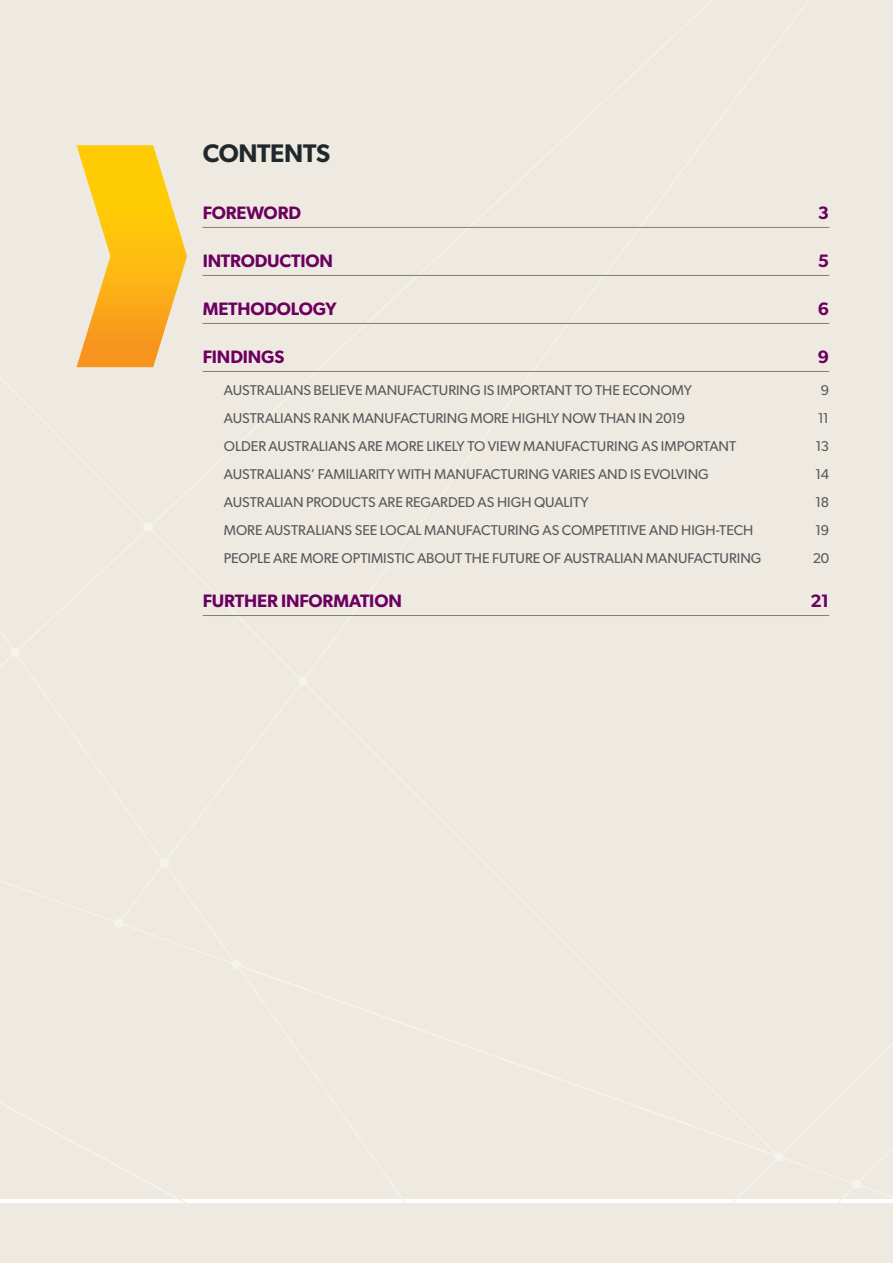
<style>
.page{position:relative;width:893px;height:1263px;background:#fff}
.page>*{position:absolute;margin:0;border:0;box-sizing:border-box;transform-origin:0 0}
.t1{font:600 25.5px "Gibson";letter-spacing:-.015em;color:#20282b}
.t2{font:600 18px "Gibson";letter-spacing:-.01em;color:#6c0060}
.t3{font:14.25px "Gibson";color:#58595b}
</style>
<div class="page">
<div style="left:1px;top:824px;width:780px;height:379px;background:#eeeae1"></div>
<div style="left:160px;top:858px;width:9px;height:9px;background:#f5f3ec;border-radius:50%"></div>
<div style="left:232px;top:960px;width:9px;height:9px;background:#f5f3ec;border-radius:50%"></div>
<div style="left:115px;top:919px;width:9px;height:9px;background:#f5f3ec;border-radius:50%"></div>
<div style="left:117px;top:864px;width:49px;height:61px;background:#eeeae1"></div>
<div style="left:414px;top:934px;width:479px;height:269px;background:#eeeae1"></div>
<div style="left:1px;top:824px;width:165px;height:40px;background:#eeeae1"></div>
<div style="left:1px;top:0;width:892px;height:824px;background:#eeeae1"></div>
<div style="left:143px;top:522px;width:10px;height:10px;background:#f5f3ec;border-radius:50%"></div>
<div style="left:11px;top:648px;width:9px;height:9px;background:#f5f3ec;border-radius:50%"></div>
<div style="left:777px;top:980px;width:116px;height:223px;background:#eeeae1"></div>
<div style="left:852px;top:1180px;width:9px;height:9px;background:#f5f3ec;border-radius:50%"></div>
<div style="left:235px;top:963px;width:308px;height:240px;background:#eeeae1"></div>
<div style="left:0;top:1203px;width:893px;height:60px;background:#eeeae1"></div>
<svg style="left:77px;top:145px;width:110px;height:222px;background:#f8c64f"></svg>
<hr style="left:203px;top:227px;width:626px;height:1px;background:#807d75">
<hr style="left:203px;top:275px;width:626px;height:1px;background:#807d75">
<hr style="left:203px;top:323px;width:626px;height:1px;background:#807d75">
<hr style="left:203px;top:371px;width:626px;height:1px;background:#807d75">
<hr style="left:203px;top:615px;width:626px;height:1px;background:#807d75">
<img style="left:0;top:0;width:1px;height:1199px">
<h1 class="t1" style="left:203px;top:138px;width:129px">CONTENTS</h1>
<p class="t2" style="left:203px;top:202px;width:100px">FOREWORD</p>
<p class="t2" style="left:818px;top:202px;width:13px">3</p>
<p class="t2" style="left:203px;top:250px;width:132px">INTRODUCTION</p>
<p class="t2" style="left:818px;top:250px;width:13px">5</p>
<p class="t2" style="left:203px;top:298px;width:136px">METHODOLOGY</p>
<p class="t2" style="left:818px;top:298px;width:13px">6</p>
<p class="t2" style="left:203px;top:346px;width:83px">FINDINGS</p>
<p class="t2" style="left:818px;top:346px;width:13px">9</p>
<p class="t3" style="left:224px;top:381px;width:470px">AUSTRALIANS BELIEVE MANUFACTURING IS IMPORTANT TO THE ECONOMY</p>
<p class="t3" style="left:821px;top:381px;width:10px">9</p>
<p class="t3" style="left:224px;top:409px;width:463px">AUSTRALIANS RANK MANUFACTURING MORE HIGHLY NOW THAN IN 2019</p>
<p class="t3" style="left:818px;top:409px;width:13px">11</p>
<p class="t3" style="left:224px;top:437px;width:514px">OLDER AUSTRALIANS ARE MORE LIKELY TO VIEW MANUFACTURING AS IMPORTANT</p>
<p class="t3" style="left:815px;top:437px;width:15px">13</p>
<p class="t3" style="left:224px;top:465px;width:486px">AUSTRALIANS’ FAMILIARITY WITH MANUFACTURING VARIES AND IS EVOLVING</p>
<p class="t3" style="left:815px;top:465px;width:15px">14</p>
<p class="t3" style="left:224px;top:493px;width:366px">AUSTRALIAN PRODUCTS ARE REGARDED AS HIGH QUALITY</p>
<p class="t3" style="left:815px;top:493px;width:16px">18</p>
<p class="t3" style="left:224px;top:521px;width:531px">MORE AUSTRALIANS SEE LOCAL MANUFACTURING AS COMPETITIVE AND HIGH-TECH</p>
<p class="t3" style="left:815px;top:521px;width:16px">19</p>
<p class="t3" style="left:224px;top:549px;width:539px">PEOPLE ARE MORE OPTIMISTIC ABOUT THE FUTURE OF AUSTRALIAN MANUFACTURING</p>
<p class="t3" style="left:813px;top:549px;width:18px">20</p>
<p class="t2" style="left:203px;top:590px;width:201px">FURTHER INFORMATION</p>
<p class="t2" style="left:810px;top:590px;width:20px">21</p>
</div>
